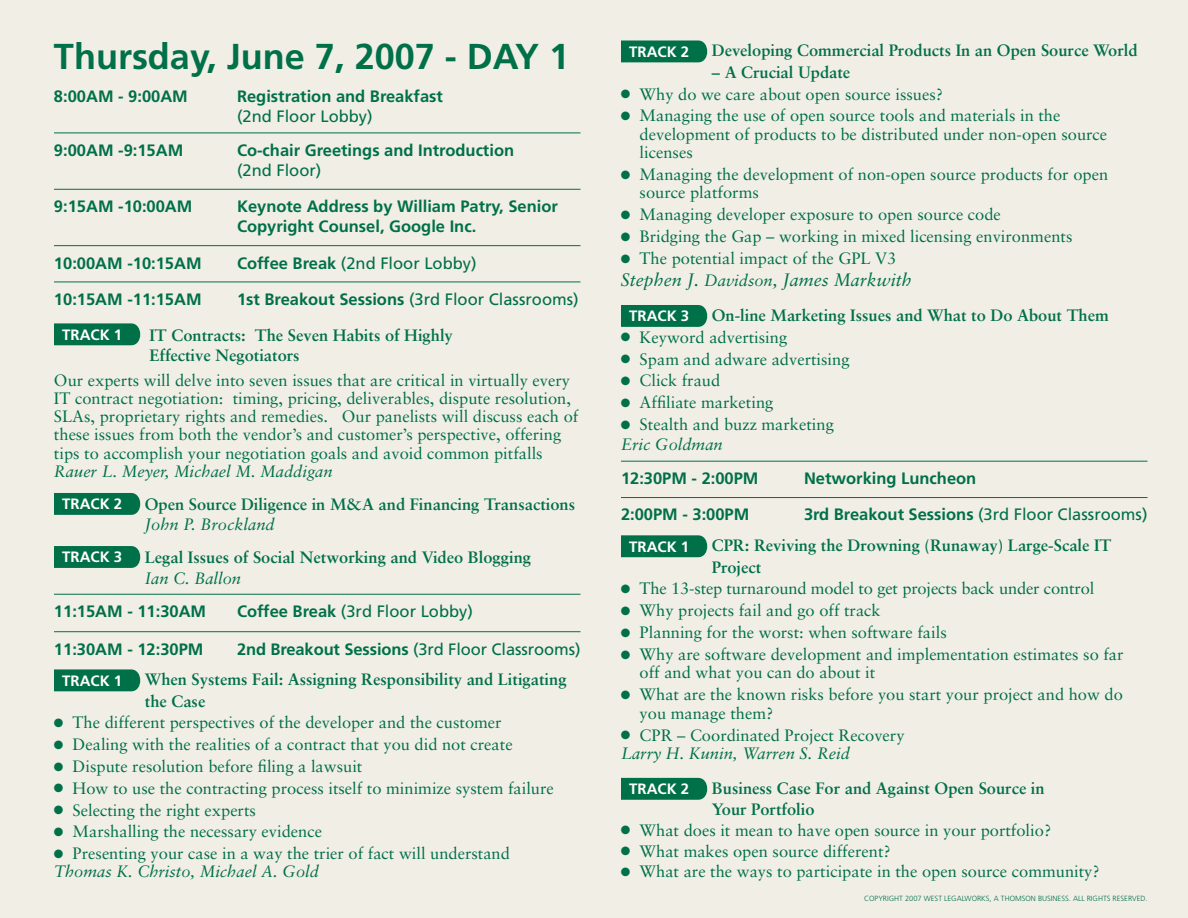
<style>
.page{position:relative;width:1188px;height:918px;background:#f1eee6}
.page>*{position:absolute;margin:0;border:0;box-sizing:border-box;transform-origin:0 0}
.t1{font:700 36px "Frutiger";color:#007049}
.t2{font:italic 18px "Sabon";color:#007049}
.t3{font:16.5px/18.3px "Sabon";color:#007049}
.t4{font:700 16.5px/21.3px "Sabon";color:#007049}
.t5{font:700 16.5px/20.1px "Frutiger";color:#007049}
.t6{font:16.5px "Frutiger";color:#007049}
.t7{font:italic 16.5px "Sabon";color:#007049}
.t8{font:700 15px "Frutiger";color:#fff}
.t9{font:300 7.5px "Frutiger";color:#007049}
.s1{font-weight:700}
.s2{font-style:italic}
.s3{font-size:16.5px}
</style>
<div class="page">
<hr style="left:54px;top:133px;width:526px;height:1px;background:#007049">
<hr style="left:54px;top:189px;width:526px;height:1px;background:#007049">
<hr style="left:54px;top:245px;width:526px;height:1px;background:#007049">
<hr style="left:54px;top:282px;width:526px;height:1px;background:#007049">
<hr style="left:54px;top:594px;width:526px;height:1px;background:#007049">
<hr style="left:54px;top:631px;width:526px;height:1px;background:#007049">
<svg style="left:54px;top:323px;width:87px;height:22px;background:#0b7550"></svg>
<svg style="left:54px;top:493px;width:87px;height:22px;background:#08744e"></svg>
<svg style="left:54px;top:546px;width:87px;height:22px;background:#08744e"></svg>
<svg style="left:54px;top:669px;width:87px;height:22px;background:#0b7650"></svg>
<hr style="left:621px;top:461px;width:526px;height:1px;background:#007049">
<hr style="left:621px;top:497px;width:526px;height:1px;background:#007049">
<svg style="left:621px;top:40px;width:87px;height:22px;background:#0c7650"></svg>
<svg style="left:621px;top:305px;width:87px;height:22px;background:#08744e"></svg>
<svg style="left:621px;top:535px;width:87px;height:22px;background:#0a754f"></svg>
<svg style="left:621px;top:778px;width:87px;height:22px;background:#09754f"></svg>
<h1 class="t1" style="left:54px;top:42px;width:517px">Thursday, June 7, 2007 - DAY 1</h1>
<p class="t5" style="left:54px;top:88px;width:135px">8:00AM - 9:00AM</p>
<p class="t5" style="left:237px;top:88px;width:208px">Registration and Breakfast</p>
<p class="t6" style="left:237px;top:110px;width:137px">(2nd Floor Lobby)</p>
<p class="t5" style="left:54px;top:141px;width:131px">9:00AM -9:15AM</p>
<p class="t5" style="left:237px;top:141px;width:279px">Co-chair Greetings and Introduction</p>
<p class="t6" style="left:237px;top:163px;width:86px">(2nd Floor)</p>
<p class="t5" style="left:54px;top:198px;width:140px">9:15AM -10:00AM</p>
<p class="t5" style="left:237px;top:198px;width:322px">Keynote Address by William Patry, Senior<br>Copyright Counsel, Google Inc.</p>
<p class="t5" style="left:54px;top:254px;width:149px">10:00AM -10:15AM</p>
<p class="t6" style="left:237px;top:256px;width:241px"><span class="s1">Coffee Break</span> (2nd Floor Lobby)</p>
<p class="t5" style="left:54px;top:290px;width:149px">10:15AM -11:15AM</p>
<p class="t6" style="left:237px;top:292px;width:343px"><span class="s1">1st Breakout Sessions</span> (3rd Floor Classrooms)</p>
<p class="t8" style="left:62px;top:328px;width:62px">TRACK 1</p>
<p class="t4" style="left:149px;top:327px;width:305px;line-height:19.8px">IT Contracts: The Seven Habits of Highly<br>Effective Negotiators</p>
<p class="t3" style="left:54px;top:372px;width:526px">Our experts will delve into seven issues that are critical in virtually every IT contract negotiation: timing, pricing, deliverables, dispute resolution, SLAs, proprietary rights and remedies. Our panelists will discuss each of these issues from both the vendor’s and customer’s perspective, offering tips to accomplish your negotiation goals and avoid common pitfalls</p>
<p class="t7" style="left:54px;top:464px;width:280px">Rauer L. Meyer, Michael M. Maddigan</p>
<p class="t8" style="left:62px;top:498px;width:62px">TRACK 2</p>
<p class="t4" style="left:145px;top:495px;width:432px">Open Source Diligence in M&amp;A and Financing Transactions</p>
<p class="t7" style="left:145px;top:518px;width:131px">John P. Brockland</p>
<p class="t8" style="left:62px;top:551px;width:62px">TRACK 3</p>
<p class="t4" style="left:145px;top:548px;width:388px">Legal Issues of Social Networking and Video Blogging</p>
<p class="t7" style="left:145px;top:571px;width:98px">Ian C. Ballon</p>
<p class="t5" style="left:54px;top:603px;width:154px">11:15AM - 11:30AM</p>
<p class="t6" style="left:237px;top:605px;width:237px"><span class="s1">Coffee Break</span> (3rd Floor Lobby)</p>
<p class="t5" style="left:54px;top:640px;width:151px">11:30AM - 12:30PM</p>
<p class="t6" style="left:237px;top:642px;width:345px"><span class="s1">2nd Breakout Sessions</span> (3rd Floor Classrooms)</p>
<p class="t8" style="left:62px;top:674px;width:62px">TRACK 1</p>
<p class="t4" style="left:145px;top:670px;width:423px">When Systems Fail: Assigning Responsibility and Litigating the Case</p>
<p class="t3" style="left:54px;top:715px;width:449px">● The different perspectives of the developer and the customer</p>
<p class="t3" style="left:54px;top:737px;width:460px">● Dealing with the realities of a contract that you did not create</p>
<p class="t3" style="left:54px;top:759px;width:310px">● Dispute resolution before filing a lawsuit</p>
<p class="t3" style="left:54px;top:780px;width:501px">● How to use the contracting process itself to minimize system failure</p>
<p class="t3" style="left:54px;top:802px;width:203px">● Selecting the right experts</p>
<p class="t3" style="left:54px;top:824px;width:270px">● Marshalling the necessary evidence</p>
<p class="t3" style="left:54px;top:846px;width:457px">● Presenting your case in a way the trier of fact will understand<br><span class="s2">Thomas K. Christo, Michael A. Gold</span></p>
<p class="t8" style="left:629px;top:45px;width:62px">TRACK 2</p>
<p class="t4" style="left:712px;top:41px;width:427px">Developing Commercial Products In an Open Source World</p>
<p class="t4" style="left:712px;top:63px;width:140px">– A Crucial Update</p>
<p class="t3" style="left:621px;top:86px;width:324px">● Why do we care about open source issues?</p>
<p class="t3" style="left:640px;top:108px;width:469px;text-indent:-19px">● Managing the use of open source tools and materials in the development of products to be distributed under non-open source licenses</p>
<p class="t3" style="left:640px;top:167px;width:470px;text-indent:-19px">● Managing the development of non-open source products for open source platforms</p>
<p class="t3" style="left:621px;top:207px;width:381px">● Managing developer exposure to open source code</p>
<p class="t3" style="left:621px;top:229px;width:453px">● Bridging the Gap – working in mixed licensing environments</p>
<p class="t3" style="left:621px;top:251px;width:277px">● The potential impact of the GPL V3</p>
<p class="t2" style="left:621px;top:272px;width:292px">Stephen J. <span class="s3">Davidson</span>, James Markwith</p>
<p class="t8" style="left:629px;top:310px;width:62px">TRACK 3</p>
<p class="t4" style="left:712px;top:306px;width:399px">On-line Marketing Issues and What to Do About Them</p>
<p class="t3" style="left:621px;top:329px;width:168px">● Keyword advertising</p>
<p class="t3" style="left:621px;top:351px;width:230px">● Spam and adware advertising</p>
<p class="t3" style="left:621px;top:373px;width:101px">● Click fraud</p>
<p class="t3" style="left:621px;top:395px;width:154px">● Affiliate marketing</p>
<p class="t3" style="left:621px;top:416px;width:215px;line-height:20.1px">● Stealth and buzz marketing<br><span class="s2">Eric Goldman</span></p>
<p class="t5" style="left:621px;top:470px;width:139px">12:30PM - 2:00PM</p>
<p class="t5" style="left:804px;top:470px;width:174px">Networking Luncheon</p>
<p class="t5" style="left:621px;top:506px;width:130px">2:00PM - 3:00PM</p>
<p class="t6" style="left:804px;top:508px;width:345px"><span class="s1">3rd Breakout Sessions</span> (3rd Floor Classrooms)</p>
<p class="t8" style="left:629px;top:540px;width:62px">TRACK 1</p>
<p class="t4" style="left:712px;top:536px;width:401px">CPR: Reviving the Drowning (Runaway) Large-Scale IT<br>Project</p>
<p class="t3" style="left:621px;top:581px;width:475px">● The 13-step turnaround model to get projects back under control</p>
<p class="t3" style="left:621px;top:603px;width:261px">● Why projects fail and go off track</p>
<p class="t3" style="left:621px;top:625px;width:327px">● Planning for the worst: when software fails</p>
<p class="t3" style="left:640px;top:647px;width:485px;text-indent:-19px">● Why are software development and implementation estimates so far off and what you can do about it</p>
<p class="t3" style="left:640px;top:687px;width:485px;text-indent:-19px">● What are the known risks before you start your project and how do you manage them?</p>
<p class="t3" style="left:621px;top:727px;width:285px">● CPR – Coordinated Project Recovery<br><span class="s2">Larry H. Kunin, Warren S. Reid</span></p>
<p class="t8" style="left:629px;top:783px;width:62px">TRACK 2</p>
<p class="t4" style="left:712px;top:779px;width:334px">Business Case For and Against Open Source in<br>Your Portfolio</p>
<p class="t3" style="left:621px;top:822px;width:432px">● What does it mean to have open source in your portfolio?</p>
<p class="t3" style="left:621px;top:843px;width:271px">● What makes open source different?</p>
<p class="t3" style="left:621px;top:864px;width:480px">● What are the ways to participate in the open source community?</p>
<p class="t9" style="left:864px;top:896px;width:285px">COPYRIGHT 2007 WEST LEGALWORKS, A THOMSON BUSINESS. ALL RIGHTS RESERVED.</p>
</div>
